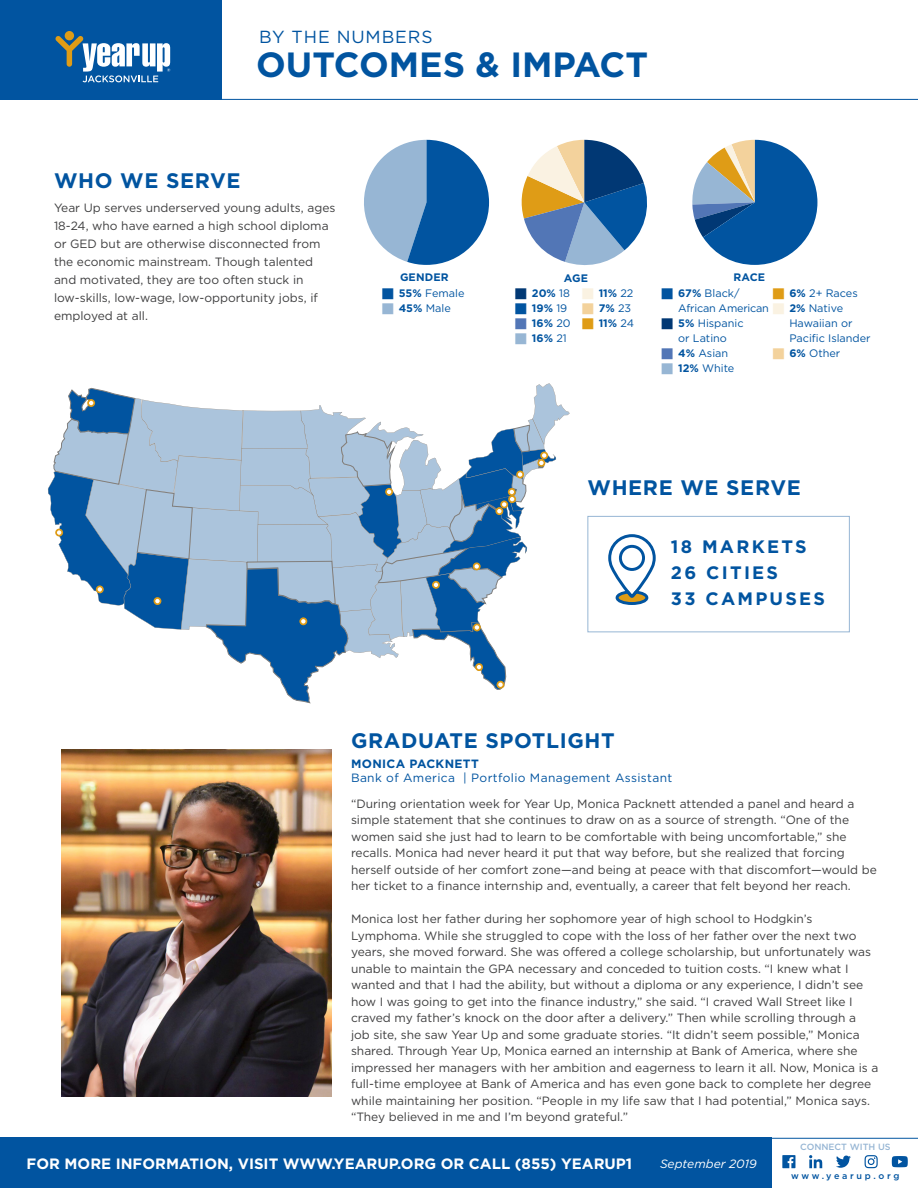
<style>
.page{position:relative;width:918px;height:1188px;background:#fff}
.page>*{position:absolute;margin:0;border:0;box-sizing:border-box;transform-origin:0 0}
.t1{font:700 34.95px "Gotham";color:#0154a0}
.Section_Header{font:700 21px "Gotham";letter-spacing:.03em;color:#0154a0}
.Sites_Stat{font:700 18px "Gotham";letter-spacing:.125em;color:#0154a0}
.t2{font:17.55px "Gotham";letter-spacing:.05em;color:#0154a0}
.t3{font:700 15px "Gotham";color:#fff}
.Section_Copy{font:12px/16.5px "Gotham";color:#3e3e3f}
.Section_Subcopy{font:12px "Gotham";letter-spacing:.03em;color:#0154a0}
.Section_Subheader{font:700 12px "Gotham";letter-spacing:.03em;color:#0154a0}
.t4{font:italic 12px "Gotham";color:#fff}
.t5{font:10.8px/15px "Gotham";color:#0154a0}
.t6{font:700 10.8px/15px "Gotham";color:#0154a0}
.t7{font:500 9px "Gotham";letter-spacing:.3em;color:#0154a0}
.t8{font:500 9px "Gotham";color:#97b6d4}
.s1{font-weight:700}
.s2{font-weight:400}
</style>
<div class="page">
<div style="left:0;top:1138px;width:772px;height:50px;background:#0154a0"></div>
<svg style="left:772px;top:1138px;width:146px;height:31px"></svg>
<svg style="left:48px;top:383px;width:522px;height:320px"></svg>
<img style="left:62px;top:750px;width:270px;height:346px">
<svg style="left:608px;top:534px;width:48px;height:71px"></svg>
<div style="left:587px;top:516px;width:263px;height:116px;border:1px solid #97b6d4"></div>
<div style="left:0;top:0;width:222px;height:100px;background:#0154a0"></div>
<svg style="left:222px;top:98px;width:696px;height:2px"></svg>
<div style="left:65px;top:31px;width:9px;height:9px;background:#df9c16;border-radius:50%"></div>
<svg style="left:56px;top:36px;width:114px;height:46px"></svg>
<svg style="left:364px;top:140px;width:125px;height:125px"></svg>
<svg style="left:521px;top:140px;width:126px;height:125px"></svg>
<svg style="left:692px;top:140px;width:125px;height:125px"></svg>
<p class="t2" style="left:259px;top:25px;width:175px">BY THE NUMBERS</p>
<p class="t1" style="left:256px;top:41px;width:394px">OUTCOMES &amp; IMPACT</p>
<p class="Section_Header" style="left:54px;top:167px;width:188px">WHO WE SERVE</p>
<p class="Section_Copy" style="left:54px;top:199px;width:283px;line-height:18px">Year Up serves underserved young adults, ages 18-24, who have earned a high school diploma or GED but are otherwise disconnected from the economic mainstream. Though talented and motivated, they are too often stuck in low-skills, low-wage, low-opportunity jobs, if employed at all.</p>
<p class="t6" style="left:400px;top:270px;width:50px">GENDER</p>
<p class="t5" style="left:399px;top:285px;width:67px"><span class="s1">55%</span> Female<br><span class="s1">45%</span> Male</p>
<p class="t6" style="left:532px;top:270px;width:58px;text-indent:32px">AGE<br>20% <span class="s2">18<br></span>19% <span class="s2">19<br></span>16% <span class="s2">20<br></span>16% <span class="s2">21</span></p>
<p class="t6" style="left:599px;top:285px;width:37px">11% <span class="s2">22<br></span>7% <span class="s2">23<br></span>11% <span class="s2">24</span></p>
<p class="t5" style="left:678px;top:270px;width:92px;text-indent:55px"><span class="s1">RACE<br>67%</span> Black/<br>African American<br><span class="s1">5%</span> Hispanic<br>or Latino<br><span class="s1">4%</span> Asian<br><span class="s1">12%</span> White</p>
<p class="t5" style="left:789px;top:285px;width:83px"><span class="s1">6%</span> 2+ Races<br><span class="s1">2%</span> Native<br>Hawaiian or<br>Pacific Islander<br><span class="s1">6%</span> Other</p>
<p class="Section_Header" style="left:587px;top:474px;width:215px">WHERE WE SERVE</p>
<p class="Sites_Stat" style="left:671px;top:535px;width:137px">18 MARKETS</p>
<p class="Sites_Stat" style="left:671px;top:560px;width:109px">26 CITIES</p>
<p class="Sites_Stat" style="left:671px;top:586px;width:156px">33 CAMPUSES</p>
<p class="Section_Header" style="left:351px;top:726px;width:265px">GRADUATE SPOTLIGHT</p>
<p class="Section_Subheader" style="left:351px;top:756px;width:129px">MONICA PACKNETT</p>
<p class="Section_Subcopy" style="left:351px;top:771px;width:323px">Bank of America | Portfolio Management Assistant</p>
<p class="Section_Copy" style="left:351px;top:795px;width:527px">“During orientation week for Year Up, Monica Packnett attended a panel and heard a simple statement that she continues to draw on as a source of strength. “One of the women said she just had to learn to be comfortable with being uncomfortable,” she recalls. Monica had never heard it put that way before, but she realized that forcing herself outside of her comfort zone—and being at peace with that discomfort—would be her ticket to a finance internship and, eventually, a career that felt beyond her reach.</p>
<p class="Section_Copy" style="left:351px;top:911px;width:529px">Monica lost her father during her sophomore year of high school to Hodgkin’s Lymphoma. While she struggled to cope with the loss of her father over the next two years, she moved forward. She was offered a college scholarship, but unfortunately was unable to maintain the GPA necessary and conceded to tuition costs. “I knew what I wanted and that I had the ability, but without a diploma or any experience, I didn’t see how I was going to get into the finance industry,” she said. “I craved Wall Street like I craved my father’s knock on the door after a delivery.” Then while scrolling through a<br>job site, she saw Year Up and some graduate stories. “It didn’t seem possible,” Monica shared. Through Year Up, Monica earned an internship at Bank of America, where she impressed her managers with her ambition and eagerness to learn it all. Now, Monica is a full-time employee at Bank of America and has even gone back to complete her degree while maintaining her position. “People in my life saw that I had potential,” Monica says. “They believed in me and I’m beyond grateful.”</p>
<p class="t3" style="left:27px;top:1154px;width:607px">FOR MORE INFORMATION, VISIT WWW.YEARUP.ORG OR CALL (855) YEARUP1</p>
<p class="t4" style="left:660px;top:1156px;width:98px">September 2019</p>
<p class="t8" style="left:800px;top:1141px;width:92px">CONNECT WITH US</p>
<p class="t7" style="left:791px;top:1170px;width:110px">www.yearup.org</p>
</div>
